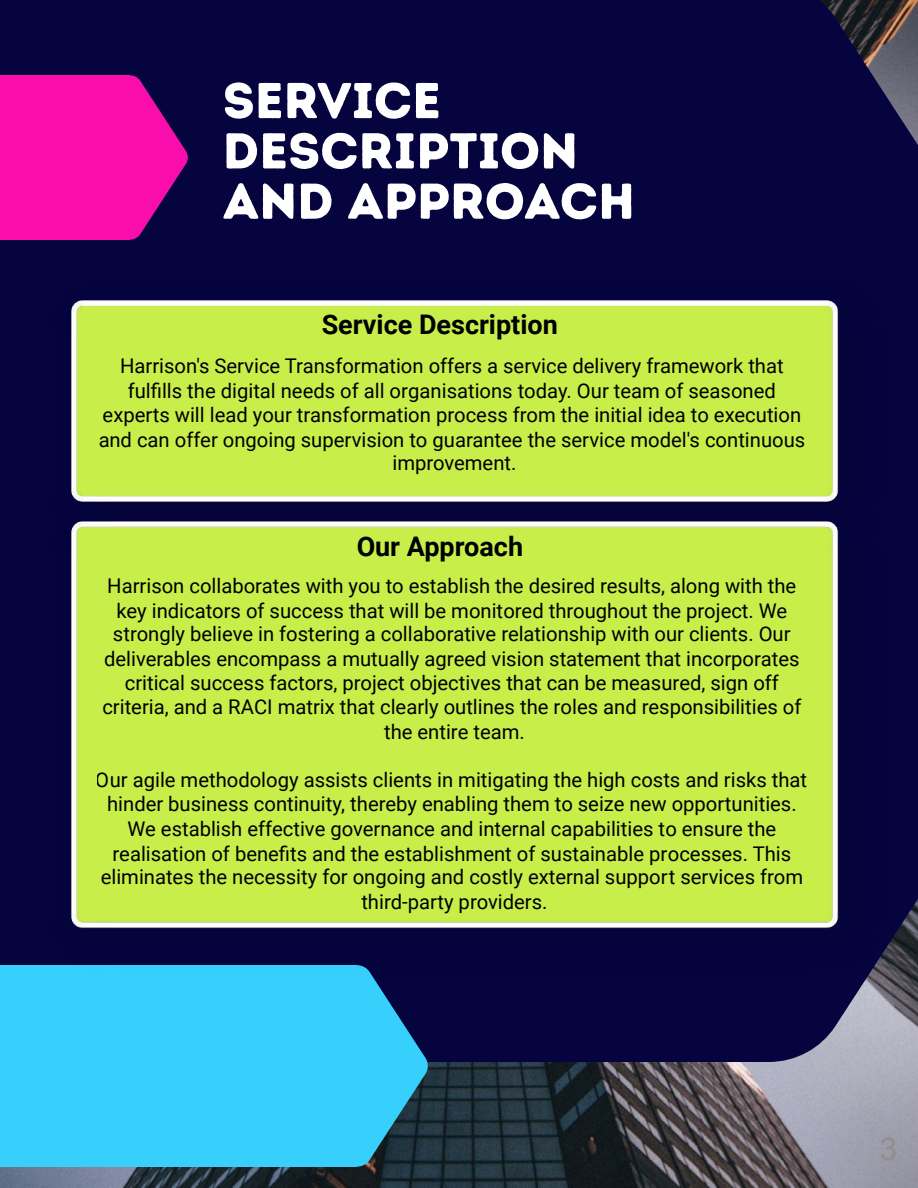
<style>
.page{position:relative;width:918px;height:1188px;background:#fff}
.page>*{position:absolute;margin:0;border:0;box-sizing:border-box;transform-origin:0 0}
.t1{font:50.25px/50.2px "Intro Rust Base";color:#fff}
.t2{font:31.5px "Arial";color:#8f8f8f}
.t3{font:700 27px "Roboto";color:#000}
.t4{font:20.25px/24.3px "Roboto";color:#000}
</style>
<div class="page">
<img style="left:0;top:1062px;width:918px;height:126px">
<div style="left:73px;top:0;width:695px;height:1062px;background:#06043f"></div>
<svg style="left:768px;top:0;width:150px;height:1062px;fill:#06043f"></svg>
<div style="left:0;top:0;width:73px;height:965px;background:#06043f"></div>
<div style="left:0;top:75px;width:130px;height:165px;background:#f90eab"></div>
<svg style="left:130px;top:75px;width:58px;height:165px"></svg>
<div style="left:0;top:965px;width:357px;height:202px;background:#37d0fc"></div>
<svg style="left:357px;top:996px;width:72px;height:171px"></svg>
<img style="left:26px;top:254px;width:880px;height:222px">
<img style="left:26px;top:476px;width:880px;height:520px">
<h1 class="t1" style="left:223px;top:75px;width:414px">SERVICE<br>DESCRIPTION<br>AND APPROACH</h1>
<h3 class="t3" style="left:322px;top:311px;width:238px">Service Description</h3>
<p class="t4" style="left:128px;top:356px;width:657px;line-height:24.8px;text-indent:-8px">Harrison's Service Transformation offers a service delivery framework that ful</p>
<p class="t4" style="left:162px;top:381px;width:615px">lls the digital needs of all organisations today. Our team of seasoned</p>
<p class="t4" style="left:103px;top:405px;width:700px">experts will lead your transformation process from the initial idea to execution</p>
<p class="t4" style="left:99px;top:429px;width:708px">and can offer ongoing supervision to guarantee the service model's continuous</p>
<p class="t4" style="left:392px;top:453px;width:126px">improvement.</p>
<h3 class="t3" style="left:357px;top:533px;width:168px">Our Approach</h3>
<p class="t4" style="left:102px;top:576px;width:701px;text-align:center">Harrison collaborates with you to establish the desired results, along with the key indicators of success that will be monitored throughout the project. We strongly believe in fostering a collaborative relationship with our clients. Our deliverables encompass a mutually agreed vision statement that incorporates critical success factors, project objectives that can be measured, sign off criteria, and a RACI matrix that clearly outlines the roles and responsibilities of the entire team.</p>
<p class="t4" style="left:96px;top:770px;width:713px">Our agile methodology assists clients in mitigating the high costs and risks that</p>
<p class="t4" style="left:107px;top:794px;width:691px">hinder business continuity, thereby enabling them to seize new opportunities.</p>
<p class="t4" style="left:128px;top:819px;width:650px">We establish effective governance and internal capabilities to ensure the</p>
<p class="t4" style="left:113px;top:843px;width:168px">realisation of bene</p>
<p class="t4" style="left:290px;top:843px;width:503px">ts and the establishment of sustainable processes. This</p>
<p class="t4" style="left:101px;top:867px;width:704px">eliminates the necessity for ongoing and costly external support services from</p>
<p class="t4" style="left:361px;top:892px;width:188px">third-party providers.</p>
<h2 class="t2" style="left:880px;top:1131px;width:19px">3</h2>
</div>
